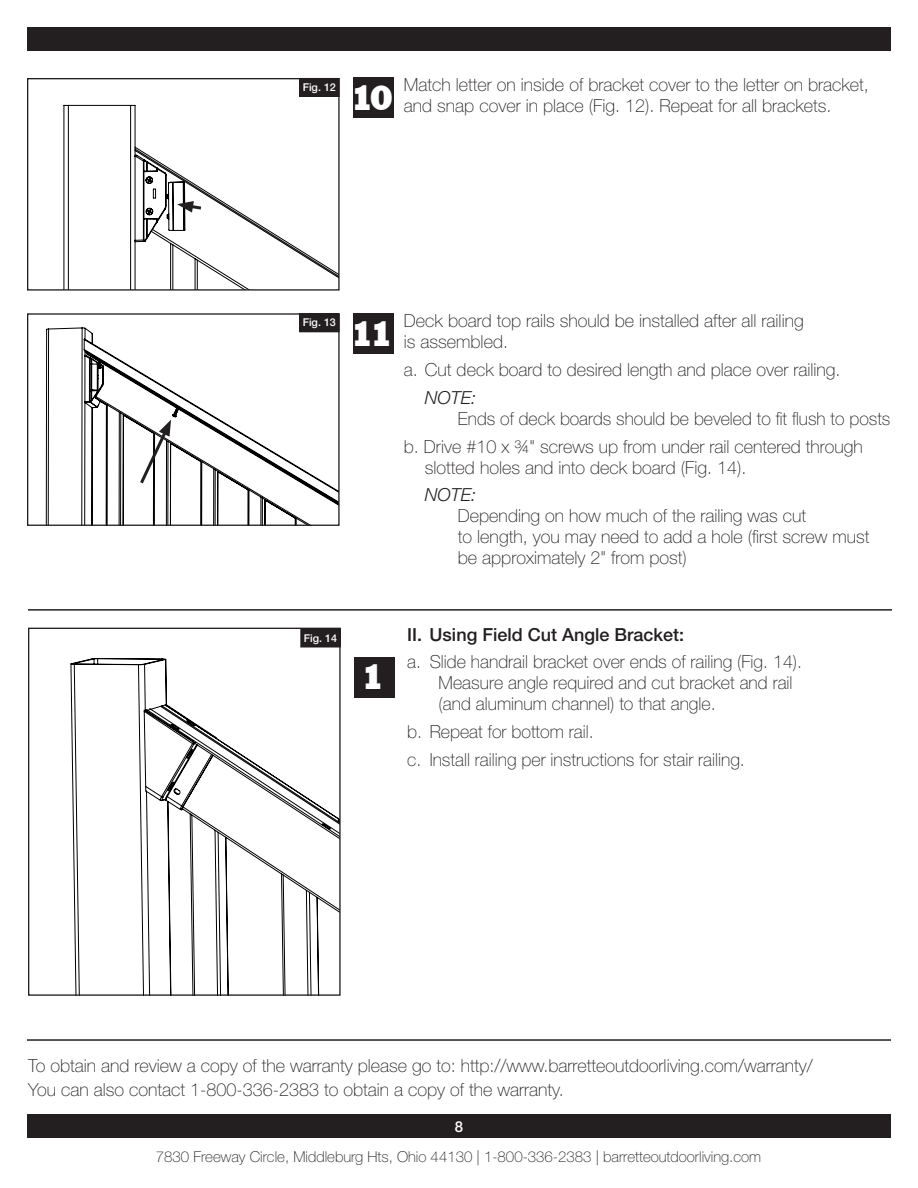
<style>
.page{position:relative;width:918px;height:1188px;background:#fff}
.page>*{position:absolute;margin:0;border:0;box-sizing:border-box;transform-origin:0 0}
.t1{font:800 35.7px "Rockwell";color:#fff}
.Body_Copy{font:100 18px/21px "Helvetica Neue LT Std";color:#231f20}
.t2{font:500 18px "Helvetica Neue LT Std";color:#231f20}
.t3{font:100 15px "Helvetica Neue LT Std";color:#231f20}
.t4{font:500 15px "Helvetica Neue LT Std";color:#fff}
.t5{font:500 10.8px "Helvetica Neue LT Std";color:#fff}
.s1{font-weight:300;font-style:italic}
</style>
<div class="page">
<div style="left:27px;top:1115px;width:864px;height:23px;background:#231f20"></div>
<div style="left:27px;top:27px;width:864px;height:24px;background:#231f20"></div>
<svg style="left:63px;top:105px;width:275px;height:184px"></svg>
<div style="left:27px;top:78px;width:313px;height:213px;border:1px solid #231f20"></div>
<svg style="left:45px;top:327px;width:293px;height:197px"></svg>
<div style="left:27px;top:313px;width:313px;height:213px;border:1px solid #231f20"></div>
<div style="left:300px;top:78px;width:39px;height:19px;background:#231f20"></div>
<div style="left:299px;top:78px;width:41px;height:19px;border:1px solid #231f20"></div>
<div style="left:300px;top:314px;width:39px;height:18px;background:#231f20"></div>
<div style="left:299px;top:313px;width:41px;height:19px;border:1px solid #231f20"></div>
<div style="left:353px;top:77px;width:40px;height:40px;background:#231f20"></div>
<div style="left:353px;top:313px;width:40px;height:40px;background:#231f20"></div>
<svg style="left:177px;top:201px;width:27px;height:12px"></svg>
<svg style="left:137px;top:420px;width:34px;height:67px"></svg>
<svg style="left:70px;top:658px;width:269px;height:336px"></svg>
<div style="left:28px;top:628px;width:313px;height:368px;border:1px solid #231f20"></div>
<div style="left:301px;top:629px;width:39px;height:18px;background:#231f20"></div>
<div style="left:300px;top:629px;width:41px;height:18px;border:1px solid #231f20"></div>
<div style="left:354px;top:657px;width:40px;height:40px;background:#231f20"></div>
<hr style="left:28px;top:609px;width:864px;height:2px;background:#231f20">
<hr style="left:27px;top:1039px;width:864px;height:2px;background:#231f20">
<p class="t5" style="left:303px;top:81px;width:35px">Fig. 12</p>
<p class="t1" style="left:350px;top:77px;width:45px">10</p>
<p class="Body_Copy" style="left:404px;top:74px;width:466px">Match letter on inside of bracket cover to the letter on bracket, and snap cover in place (Fig. 12). Repeat for all brackets.</p>
<p class="t5" style="left:303px;top:316px;width:35px">Fig. 13</p>
<p class="t1" style="left:350px;top:313px;width:45px">11</p>
<p class="Body_Copy" style="left:404px;top:310px;width:401px">Deck board top rails should be installed after all railing is assembled.</p>
<p class="Body_Copy" style="left:404px;top:359px;width:438px">a. Cut deck board to desired length and place over railing.</p>
<p class="Body_Copy" style="left:458px;top:387px;width:434px;text-indent:-33px"><span class="s1">NOTE:<br></span>Ends of deck boards should be beveled to fit flush to posts</p>
<p class="Body_Copy" style="left:425px;top:436px;width:439px;text-indent:-21px">b. Drive #10 x ¾" screws up from under rail centered through slotted holes and into deck board (Fig. 14).</p>
<p class="Body_Copy" style="left:458px;top:484px;width:413px;text-indent:-33px"><span class="s1">NOTE:<br></span>Depending on how much of the railing was cut<br>to length, you may need to add a hole (first screw must be approximately 2" from post)</p>
<p class="t5" style="left:304px;top:631px;width:35px">Fig. 14</p>
<p class="t1" style="left:360px;top:657px;width:26px">1</p>
<p class="t2" style="left:407px;top:623px;width:278px">II. Using Field Cut Angle Bracket:</p>
<p class="Body_Copy" style="left:439px;top:651px;width:365px;text-indent:-32px">a. Slide handrail bracket over ends of railing (Fig. 14).<br>Measure angle required and cut bracket and rail (and aluminum channel) to that angle.</p>
<p class="Body_Copy" style="left:407px;top:721px;width:188px">b. Repeat for bottom rail.</p>
<p class="Body_Copy" style="left:407px;top:749px;width:339px">c. Install railing per instructions for stair railing.</p>
<p class="Body_Copy" style="left:28px;top:1055px;width:786px">To obtain and review a copy of the warranty please go to: http://www.barretteoutdoorliving.com/warranty/</p>
<p class="Body_Copy" style="left:28px;top:1080px;width:537px">You can also contact 1-800-336-2383 to obtain a copy of the warranty.</p>
<p class="t4" style="left:455px;top:1118px;width:10px">8</p>
<p class="t3" style="left:156px;top:1148px;width:607px">7830 Freeway Circle, Middleburg Hts, Ohio 44130 | 1-800-336-2383 | barretteoutdoorliving.com</p>
</div>
